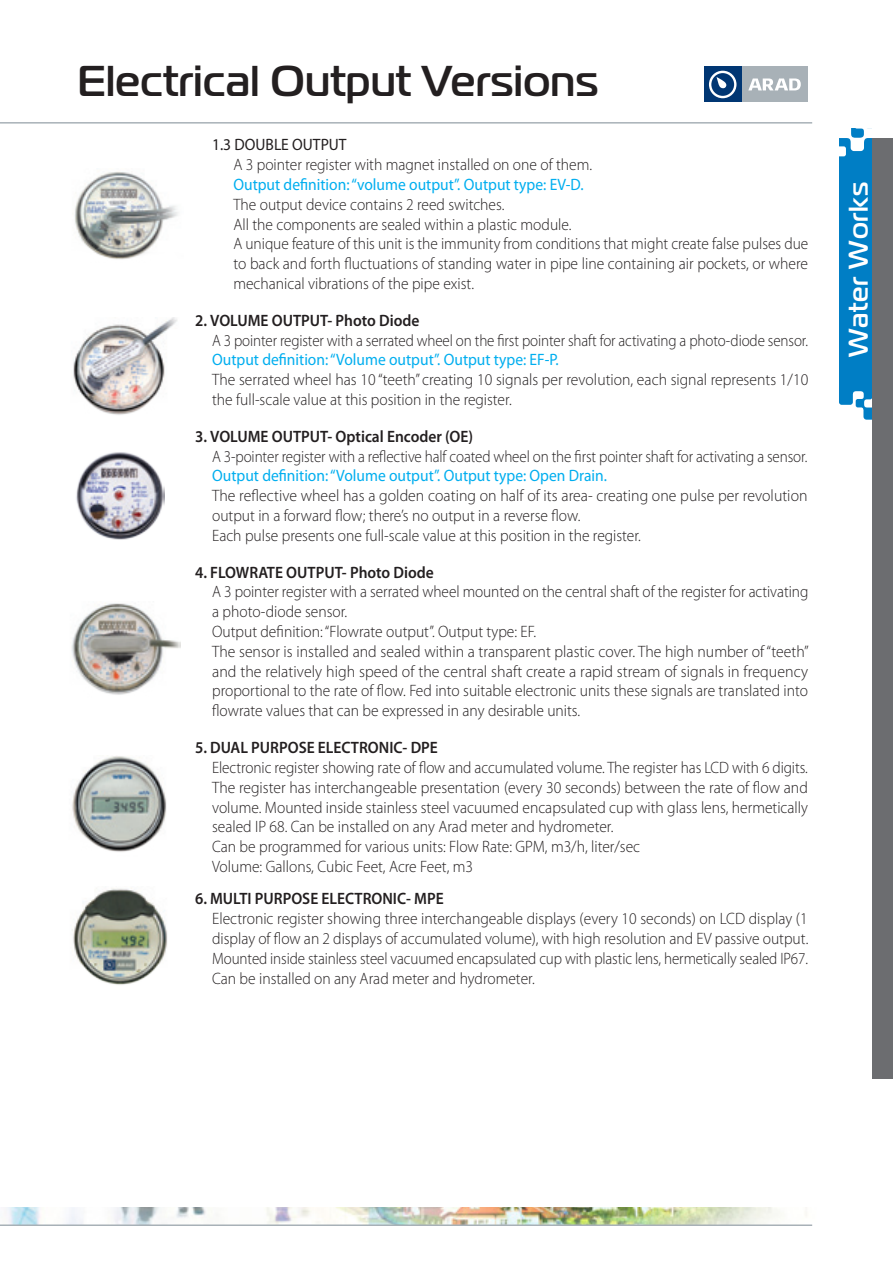
<style>
.page{position:relative;width:893px;height:1263px;background:#fff}
.page>*{position:absolute;margin:0;border:0;box-sizing:border-box;transform-origin:0 0}
.t1{font:500 43.05px "Magistral";letter-spacing:.01em;color:#231f20}
.t2{font:500 27px "Magistral";letter-spacing:.03em;color:#fff}
.Paragraph_Style_1{font:300 16.5px/19.8px "Myriad Pro";color:#231f20;scale:.95 1}
.Paragraph_Style_1-2{font:300 16.5px "Myriad Pro";color:#231f20;scale:.94 1}
.Paragraph_Style_1-3{font:300 16.5px/19.8px "Myriad Pro";color:#231f20;text-align:justify;scale:.92 1}
.Paragraph_Style_1-4{font:300 16.5px/19.8px "Myriad Pro";color:#231f20;text-align:justify;scale:.93 1}
.Paragraph_Style_1-5{font:300 16.5px "Myriad Pro";color:#231f20;scale:.91 1}
.Paragraph_Style_1-6{font:16.5px "Myriad Pro";color:#00aeef;scale:.94 1}
.Paragraph_Style_1-7{font:600 16.5px "Myriad Pro";color:#231f20;scale:.94 1}
.Paragraph_Style_1-8{font:16.5px "Myriad Pro";color:#231f20;scale:.94 1}
</style>
<div class="page">
<img style="left:74px;top:171px;width:104px;height:89px">
<img style="left:73px;top:318px;width:104px;height:97px">
<img style="left:71px;top:603px;width:110px;height:92px">
<img style="left:72px;top:888px;width:95px;height:97px">
<img style="left:72px;top:756px;width:95px;height:96px">
<img style="left:76px;top:452px;width:88px;height:88px">
<img style="left:6px;top:1208px;width:801px;height:16px">
<hr style="left:0;top:122px;width:812px;height:2px;background:#a8b1b7">
<div style="left:839px;top:129px;width:53px;height:262px;background:#007ec5"></div>
<div style="left:836px;top:146px;width:10px;height:10px;background:#fff;border-radius:2px"></div>
<svg style="left:839px;top:128px;width:33px;height:23px"></svg>
<div style="left:872px;top:97px;width:21px;height:264px;background:#fff"></div>
<svg style="left:839px;top:391px;width:33px;height:29px"></svg>
<div style="left:872px;top:138px;width:21px;height:941px;background:#6c6d70"></div>
<div style="left:704px;top:67px;width:104px;height:35px;background:#a8b1b7"></div>
<div style="left:704px;top:67px;width:38px;height:35px;background:#003673"></div>
<div style="left:709px;top:71px;width:27px;height:27px;border:2px solid #fff;border-radius:50%"></div>
<svg style="left:716px;top:77px;width:11px;height:12px"></svg>
<svg style="left:748px;top:78px;width:53px;height:12px"></svg>
<hr style="left:0;top:1224px;width:812px;height:2px;background:#a8b1b7">
<h1 class="t1" style="left:78px;top:53px;width:522px">Electrical Output Versions</h1>
<p class="Paragraph_Style_1-8" style="left:212px;top:135px;width:145px">1.3 DOUBLE OUTPUT</p>
<p class="Paragraph_Style_1-2" style="left:233px;top:155px;width:383px">A 3 pointer register with magnet installed on one of them.</p>
<p class="Paragraph_Style_1-6" style="left:233px;top:174px;width:374px">Output definition: “volume output”. Output type: EV-D.</p>
<p class="Paragraph_Style_1-2" style="left:233px;top:194px;width:290px">The output device contains 2 reed switches.</p>
<p class="Paragraph_Style_1-2" style="left:233px;top:214px;width:361px">All the components are sealed within a plastic module.</p>
<p class="Paragraph_Style_1-4" style="left:233px;top:234px;width:620px">A unique feature of this unit is the immunity from conditions that might create false pulses due to back and forth fluctuations of standing water in pipe line containing air pockets, or where mechanical vibrations of the pipe exist.</p>
<p class="Paragraph_Style_1-7" style="left:195px;top:310px;width:240px">2. VOLUME OUTPUT- Photo Diode</p>
<p class="Paragraph_Style_1-5" style="left:212px;top:330px;width:656px">A 3 pointer register with a serrated wheel on the first pointer shaft for activating a photo-diode sensor.</p>
<p class="Paragraph_Style_1-6" style="left:212px;top:350px;width:370px">Output definition: “Volume output”. Output type: EF-P.</p>
<p class="Paragraph_Style_1" style="left:212px;top:370px;width:629px">The serrated wheel has 10 “teeth” creating 10 signals per revolution, each signal represents 1/10 the full-scale value at this position in the register.</p>
<p class="Paragraph_Style_1-7" style="left:195px;top:426px;width:297px">3. VOLUME OUTPUT- Optical Encoder (OE)</p>
<p class="Paragraph_Style_1-5" style="left:212px;top:446px;width:656px">A 3-pointer register with a reflective half coated wheel on the first pointer shaft for activating a sensor.</p>
<p class="Paragraph_Style_1-6" style="left:212px;top:466px;width:422px">Output definition: “Volume output”. Output type: Open Drain.</p>
<p class="Paragraph_Style_1" style="left:212px;top:486px;width:628px">The reflective wheel has a golden coating on half of its area- creating one pulse per revolution output in a forward flow; there’s no output in a reverse flow.</p>
<p class="Paragraph_Style_1-2" style="left:212px;top:525px;width:458px">Each pulse presents one full-scale value at this position in the register.</p>
<p class="Paragraph_Style_1-7" style="left:195px;top:562px;width:256px">4. FLOWRATE OUTPUT- Photo Diode</p>
<p class="Paragraph_Style_1-4" style="left:212px;top:582px;width:643px">A 3 pointer register with a serrated wheel mounted on the central shaft of the register for activating a photo-diode sensor.</p>
<p class="Paragraph_Style_1-2" style="left:212px;top:622px;width:346px">Output definition: “Flowrate output”. Output type: EF.</p>
<p class="Paragraph_Style_1" style="left:212px;top:641px;width:630px;text-align:justify">The sensor is installed and sealed within a transparent plastic cover. The high number of “teeth” and the relatively high speed of the central shaft create a rapid stream of signals in frequency proportional to the rate of flow. Fed into suitable electronic units these signals are translated into flowrate values that can be expressed in any desirable units.</p>
<p class="Paragraph_Style_1-7" style="left:195px;top:737px;width:260px">5. DUAL PURPOSE ELECTRONIC- DPE</p>
<p class="Paragraph_Style_1-3" style="left:212px;top:757px;width:649px">Electronic register showing rate of flow and accumulated volume. The register has LCD with 6 digits.<br>The register has interchangeable presentation (every 30 seconds) between the rate of flow and volume. Mounted inside stainless steel vacuumed encapsulated cup with glass lens, hermetically sealed IP 68. Can be installed on any Arad meter and hydrometer.</p>
<p class="Paragraph_Style_1-2" style="left:212px;top:837px;width:457px">Can be programmed for various units: Flow Rate: GPM, m3/h, liter/sec</p>
<p class="Paragraph_Style_1-2" style="left:212px;top:856px;width:279px">Volume: Gallons, Cubic Feet, Acre Feet, m3</p>
<p class="Paragraph_Style_1-7" style="left:195px;top:888px;width:266px">6. MULTI PURPOSE ELECTRONIC- MPE</p>
<p class="Paragraph_Style_1" style="left:212px;top:909px;width:629px">Electronic register showing three interchangeable displays (every 10 seconds) on LCD display (1 display of flow an 2 displays of accumulated volume), with high resolution and EV passive output.</p>
<p class="Paragraph_Style_1-5" style="left:212px;top:948px;width:656px">Mounted inside stainless steel vacuumed encapsulated cup with plastic lens, hermetically sealed IP67.</p>
<p class="Paragraph_Style_1-2" style="left:212px;top:968px;width:345px">Can be installed on any Arad meter and hydrometer.</p>
<h2 class="t2" style="left:841px;top:357px;width:176px;rotate:-90deg">Water Works</h2>
</div>
